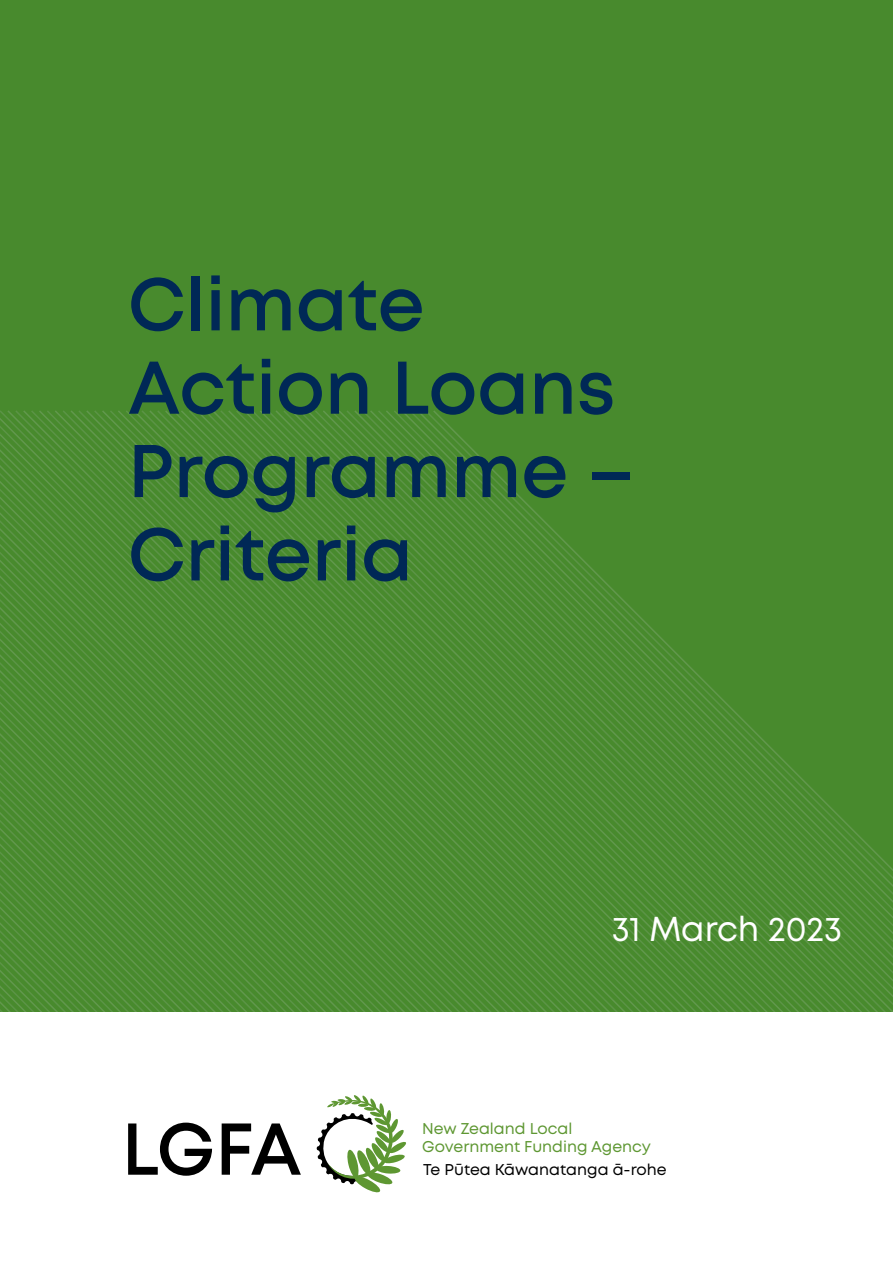
<style>
.page{position:relative;width:893px;height:1263px;background:#fff}
.page>*{position:absolute;margin:0;border:0;box-sizing:border-box;transform-origin:0 0}
.t1{font:600 74.4px/83.4px "Mont";color:#002856}
.t2{font:600 73.2px "Mont";color:#000}
.t3{font:34.5px "Mont";color:#fff}
.t4{font:15.6px/18.8px "Mont";color:#5e9732}
.t5{font:15.6px "Mont";color:#000}
</style>
<div class="page">
<div style="left:0;top:0;width:893px;height:1195px;background:#488a2d"></div>
<svg style="left:582px;top:558px;width:16px;height:454px"></svg>
<svg style="left:566px;top:542px;width:16px;height:470px"></svg>
<svg style="left:550px;top:526px;width:16px;height:486px"></svg>
<svg style="left:535px;top:511px;width:15px;height:501px"></svg>
<svg style="left:519px;top:495px;width:16px;height:517px"></svg>
<svg style="left:503px;top:479px;width:16px;height:533px"></svg>
<svg style="left:487px;top:463px;width:16px;height:549px"></svg>
<svg style="left:472px;top:448px;width:15px;height:564px"></svg>
<svg style="left:456px;top:432px;width:16px;height:580px"></svg>
<svg style="left:440px;top:416px;width:16px;height:596px"></svg>
<svg style="left:424px;top:411px;width:16px;height:601px"></svg>
<svg style="left:408px;top:410px;width:16px;height:602px"></svg>
<svg style="left:393px;top:410px;width:15px;height:602px"></svg>
<svg style="left:377px;top:411px;width:16px;height:601px"></svg>
<svg style="left:361px;top:411px;width:16px;height:601px"></svg>
<svg style="left:345px;top:410px;width:16px;height:602px"></svg>
<svg style="left:330px;top:410px;width:15px;height:602px"></svg>
<svg style="left:314px;top:411px;width:16px;height:601px"></svg>
<svg style="left:298px;top:411px;width:16px;height:601px"></svg>
<svg style="left:282px;top:410px;width:16px;height:602px"></svg>
<svg style="left:267px;top:410px;width:15px;height:602px"></svg>
<svg style="left:251px;top:411px;width:16px;height:601px"></svg>
<svg style="left:235px;top:411px;width:16px;height:601px"></svg>
<svg style="left:219px;top:411px;width:16px;height:601px"></svg>
<svg style="left:204px;top:410px;width:15px;height:602px"></svg>
<svg style="left:188px;top:411px;width:16px;height:601px"></svg>
<svg style="left:172px;top:411px;width:16px;height:601px"></svg>
<svg style="left:156px;top:411px;width:16px;height:601px"></svg>
<svg style="left:140px;top:410px;width:16px;height:602px"></svg>
<svg style="left:125px;top:410px;width:15px;height:602px"></svg>
<svg style="left:109px;top:411px;width:16px;height:601px"></svg>
<svg style="left:93px;top:411px;width:16px;height:601px"></svg>
<svg style="left:77px;top:410px;width:16px;height:602px"></svg>
<svg style="left:62px;top:410px;width:15px;height:602px"></svg>
<svg style="left:54px;top:411px;width:8px;height:601px"></svg>
<svg style="left:0;top:410px;width:54px;height:602px"></svg>
<div style="left:0;top:1012px;width:893px;height:251px;background:#fff"></div>
<svg style="left:317px;top:1095px;width:89px;height:98px"></svg>
<p class="t1" style="left:128px;top:263px;width:508px">Climate<br>Action Loans<br>Programme –<br>Criteria</p>
<p class="t2" style="left:122px;top:1102px;width:182px">LGFA</p>
<p class="t3" style="left:612px;top:907px;width:232px">31 March 2023</p>
<p class="t4" style="left:422px;top:1119px;width:230px">New Zealand Local<br>Government Funding Agency</p>
<p class="t5" style="left:423px;top:1159px;width:245px">Te Pūtea Kāwanatanga ā-rohe</p>
</div>
